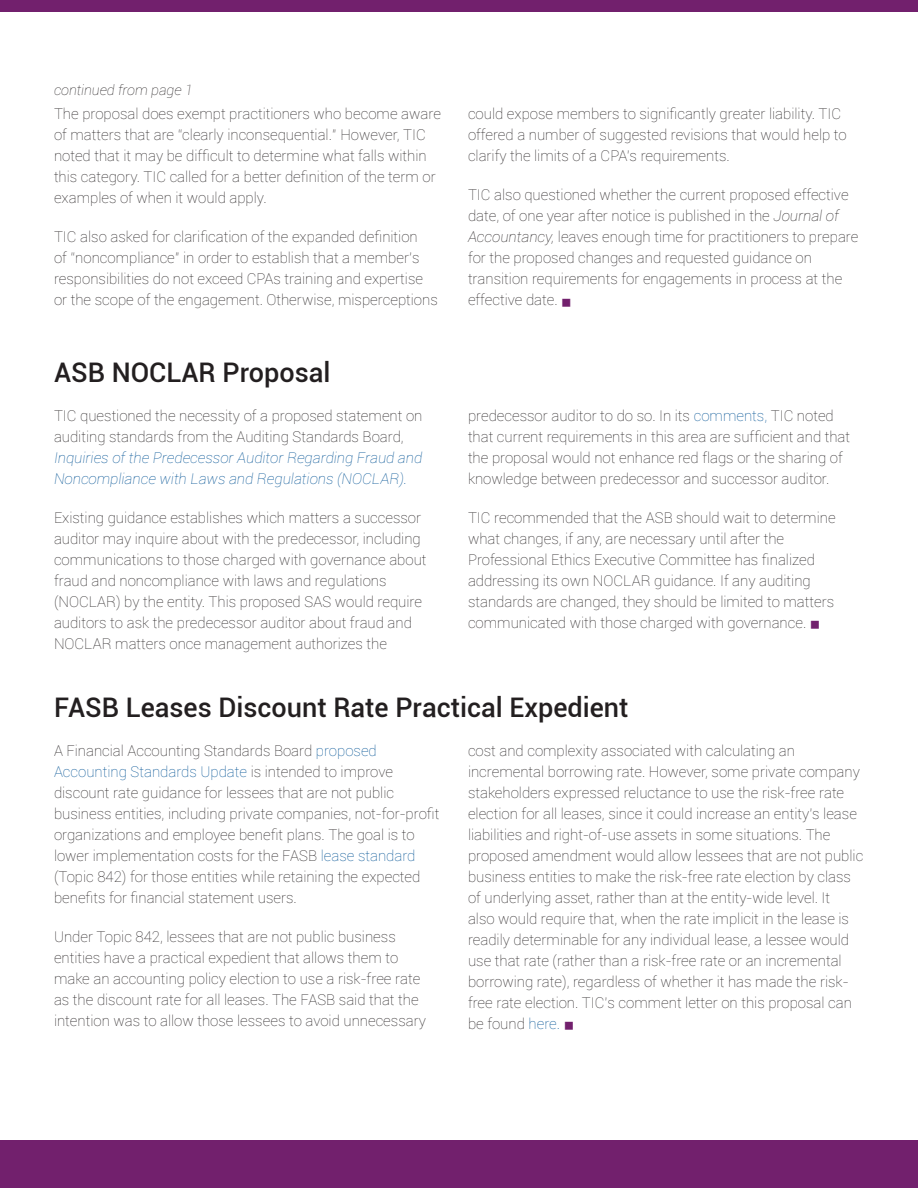
<style>
.page{position:relative;width:918px;height:1188px;background:#fff}
.page>*{position:absolute;margin:0;border:0;box-sizing:border-box;transform-origin:0 0}
.Main_Head{font:500 27px "Roboto";color:#231f20}
.Body{font:100 15px/21px "Roboto";color:#231f20}
.Body-2{font:italic 100 14.25px "Roboto";color:#231f20}
.s1{font-style:italic;color:#005294}
.s2{font-style:italic}
.s3{color:#005294}
</style>
<div class="page">
<div style="left:0;top:1141px;width:918px;height:47px;background:#72206d"></div>
<div style="left:0;top:0;width:918px;height:12px;background:#72206d"></div>
<p class="Body-2" style="left:54px;top:80px;width:140px">continued from page 1</p>
<p class="Body" style="left:54px;top:103px;width:388px">The proposal does exempt practitioners who become aware of matters that are “clearly inconsequential.” However, TIC noted that it may be difficult to determine what falls within this category. TIC called for a better definition of the term or examples of when it would apply.</p>
<p class="Body" style="left:54px;top:226px;width:385px">TIC also asked for clarification of the expanded definition<br>of “noncompliance” in order to establish that a member’s responsibilities do not exceed CPAs training and expertise or the scope of the engagement. Otherwise, misperceptions</p>
<p class="Main_Head" style="left:54px;top:353px;width:278px">ASB NOCLAR Proposal</p>
<p class="Body" style="left:54px;top:405px;width:370px">TIC questioned the necessity of a proposed statement on auditing standards from the Auditing Standards Board, <span class="s1">Inquiries of the Predecessor Auditor Regarding Fraud and Noncompliance with Laws and Regulations (NOCLAR).</span></p>
<p class="Body" style="left:54px;top:507px;width:374px">Existing guidance establishes which matters a successor auditor may inquire about with the predecessor, including communications to those charged with governance about fraud and noncompliance with laws and regulations (NOCLAR) by the entity. This proposed SAS would require auditors to ask the predecessor auditor about fraud and NOCLAR matters once management authorizes the</p>
<p class="Body" style="left:468px;top:103px;width:380px">could expose members to significantly greater liability. TIC offered a number of suggested revisions that would help to clarify the limits of a CPA’s requirements.</p>
<p class="Body" style="left:468px;top:184px;width:392px">TIC also questioned whether the current proposed effective date, of one year after notice is published in the <span class="s2">Journal of Accountancy,</span> leaves enough time for practitioners to prepare for the proposed changes and requested guidance on transition requirements for engagements in process at the effective date.</p>
<p class="Body" style="left:468px;top:405px;width:384px">predecessor auditor to do so. In its <span class="s3">comments,</span> TIC noted that current requirements in this area are sufficient and that the proposal would not enhance red flags or the sharing of knowledge between predecessor and successor auditor.</p>
<p class="Body" style="left:468px;top:507px;width:369px">TIC recommended that the ASB should wait to determine what changes, if any, are necessary until after the Professional Ethics Executive Committee has finalized addressing its own NOCLAR guidance. If any auditing standards are changed, they should be limited to matters communicated with those charged with governance.</p>
<p class="Main_Head" style="left:54px;top:688px;width:576px">FASB Leases Discount Rate Practical Expedient</p>
<p class="Body" style="left:54px;top:740px;width:387px">A Financial Accounting Standards Board <span class="s3">proposed Accounting Standards Update</span> is intended to improve discount rate guidance for lessees that are not public business entities, including private companies, not-for-profit organizations and employee benefit plans. The goal is to lower implementation costs for the FASB <span class="s3">lease standard </span>(Topic 842) for those entities while retaining the expected benefits for financial statement users.</p>
<p class="Body" style="left:54px;top:926px;width:374px">Under Topic 842, lessees that are not public business entities have a practical expedient that allows them to make an accounting policy election to use a risk-free rate as the discount rate for all leases. The FASB said that the intention was to allow those lessees to avoid unnecessary</p>
<p class="Body" style="left:468px;top:740px;width:397px">cost and complexity associated with calculating an incremental borrowing rate. However, some private company stakeholders expressed reluctance to use the risk-free rate election for all leases, since it could increase an entity’s lease liabilities and right-of-use assets in some situations. The proposed amendment would allow lessees that are not public business entities to make the risk-free rate election by class of underlying asset, rather than at the entity-wide level. It<br>also would require that, when the rate implicit in the lease is readily determinable for any individual lease, a lessee would use that rate (rather than a risk-free rate or an incremental borrowing rate), regardless of whether it has made the risk&shy;free rate election. TIC’s comment letter on this proposal can be found <span class="s3">here.</span></p>
</div>
